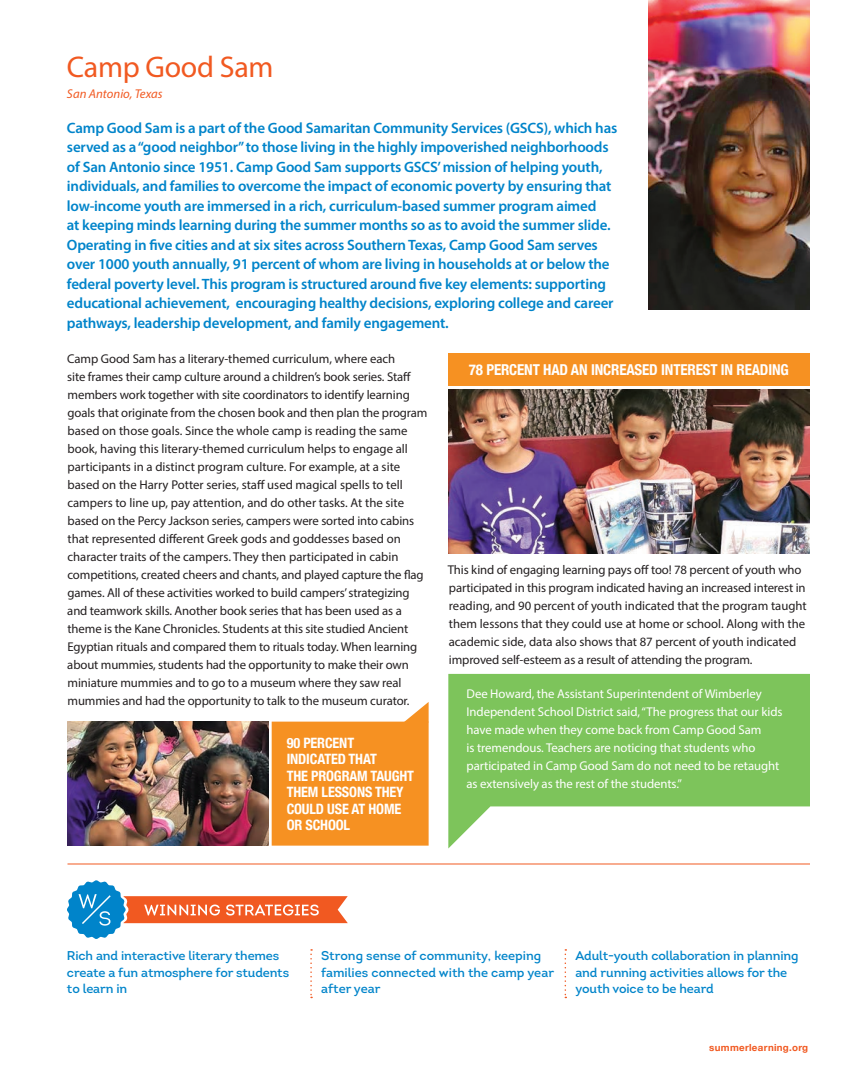
<style>
.page{position:relative;width:864px;height:1080px;background:#fff}
.page>*{position:absolute;margin:0;border:0;box-sizing:border-box;transform-origin:0 0}
.program_titles_C{font:30px "Myriad Pro";letter-spacing:-.01em;color:#f15921}
.Intro_paragraph_C{font:600 15px/19.5px "Myriad Pro";letter-spacing:-.01em;color:#0084ca}
.t1{font:700 condensed 15px "Helvetica Neue";letter-spacing:-.01em;color:#fff}
.main_text_-_MyrPro_R{font:700 condensed 14.25px/16.5px "Helvetica Neue";letter-spacing:-.01em;color:#fff}
.main_text_-_MyrPro_R-2{font:12.75px/18px "Myriad Pro";letter-spacing:-.01em;color:#231f20}
.main_text_-_MyrPro_R-3{font:12.75px/18px "Myriad Pro";letter-spacing:-.005em;color:#fff}
.W_S_text_C{font:600 12.75px/16.5px "Intro";letter-spacing:-.01em;color:#0084ca}
.main_text_-_MyrPro_R-4{font:italic 12.75px "Myriad Pro";color:#f15921}
.t2{font:700 9.75px "Helvetica Neue";letter-spacing:.03em;color:#f15921}
</style>
<div class="page">
<img style="left:449px;top:389px;width:361px;height:165px">
<div style="left:448px;top:353px;width:361px;height:33px;background:#f69122"></div>
<svg style="left:67px;top:880px;width:281px;height:59px"></svg>
<svg style="left:310px;top:949px;width:2px;height:49px"></svg>
<svg style="left:565px;top:949px;width:1px;height:49px"></svg>
<hr style="left:68px;top:864px;width:742px;height:1px;background:#f15921">
<img style="left:68px;top:722px;width:200px;height:124px">
<svg style="left:272px;top:702px;width:157px;height:144px;background:#f79f3e"></svg>
<svg style="left:448px;top:674px;width:362px;height:175px;fill:#7dc45b"></svg>
<img style="left:648px;top:0;width:162px;height:309px">
<p class="program_titles_C" style="left:67px;top:48px;width:208px">Camp Good Sam</p>
<p class="main_text_-_MyrPro_R-4" style="left:67px;top:86px;width:97px">San Antonio, Texas</p>
<p class="Intro_paragraph_C" style="left:67px;top:118px;width:552px">Camp Good Sam is a part of the Good Samaritan Community Services (GSCS), which has served as a “good neighbor” to those living in the highly impoverished neighborhoods of San Antonio since 1951. Camp Good Sam supports GSCS’ mission of helping youth, individuals, and families to overcome the impact of economic poverty by ensuring that low-income youth are immersed in a rich, curriculum-based summer program aimed<br>at keeping minds learning during the summer months so as to avoid the summer slide.<br>Operating in five cities and at six sites across Southern Texas, Camp Good Sam serves over 1000 youth annually, 91 percent of whom are living in households at or below the federal poverty level. This program is structured around five key elements: supporting educational achievement, encouraging healthy decisions, exploring college and career pathways, leadership development, and family engagement.</p>
<p class="main_text_-_MyrPro_R-2" style="left:67px;top:349px;width:362px">Camp Good Sam has a literary-themed curriculum, where each<br>site frames their camp culture around a children’s book series. Staff members work together with site coordinators to identify learning goals that originate from the chosen book and then plan the program based on those goals. Since the whole camp is reading the same book, having this literary-themed curriculum helps to engage all participants in a distinct program culture. For example, at a site based on the Harry Potter series, staff used magical spells to tell campers to line up, pay attention, and do other tasks. At the site based on the Percy Jackson series, campers were sorted into cabins that represented different Greek gods and goddesses based on character traits of the campers. They then participated in cabin competitions, created cheers and chants, and played capture the flag games. All of these activities worked to build campers’ strategizing and teamwork skills. Another book series that has been used as a theme is the Kane Chronicles. Students at this site studied Ancient Egyptian rituals and compared them to rituals today. When learning about mummies, students had the opportunity to make their own miniature mummies and to go to a museum where they saw real mummies and had the opportunity to talk to the museum curator.</p>
<p class="main_text_-_MyrPro_R" style="left:287px;top:733px;width:129px">90 PERCENT<br>INDICATED THAT<br>THE PROGRAM TAUGHT<br>THEM LESSONS THEY<br>COULD USE AT HOME<br>OR SCHOOL</p>
<p class="t1" style="left:469px;top:357px;width:322px">78 PERCENT HAD AN INCREASED INTEREST IN READING</p>
<p class="main_text_-_MyrPro_R-2" style="left:448px;top:561px;width:360px">This kind of engaging learning pays off too! 78 percent of youth who participated in this program indicated having an increased interest in reading, and 90 percent of youth indicated that the program taught them lessons that they could use at home or school. Along with the academic side, data also shows that 87 percent of youth indicated improved self-esteem as a result of attending the program.</p>
<p class="main_text_-_MyrPro_R-3" style="left:467px;top:684px;width:318px">Dee Howard, the Assistant Superintendent of Wimberley Independent School District said, “The progress that our kids have made when they come back from Camp Good Sam<br>is tremendous. Teachers are noticing that students who participated in Camp Good Sam do not need to be retaught as extensively as the rest of the students.”</p>
<p class="W_S_text_C" style="left:67px;top:948px;width:224px">Rich and interactive literary themes create a fun atmosphere for students to learn in</p>
<p class="W_S_text_C" style="left:321px;top:948px;width:234px">Strong sense of community, keeping families connected with the camp year after year</p>
<p class="W_S_text_C" style="left:575px;top:947px;width:224px">Adult-youth collaboration in planning and running activities allows for the youth voice to be heard</p>
<p class="t2" style="left:709px;top:1040px;width:100px">summerlearning.org</p>
</div>
